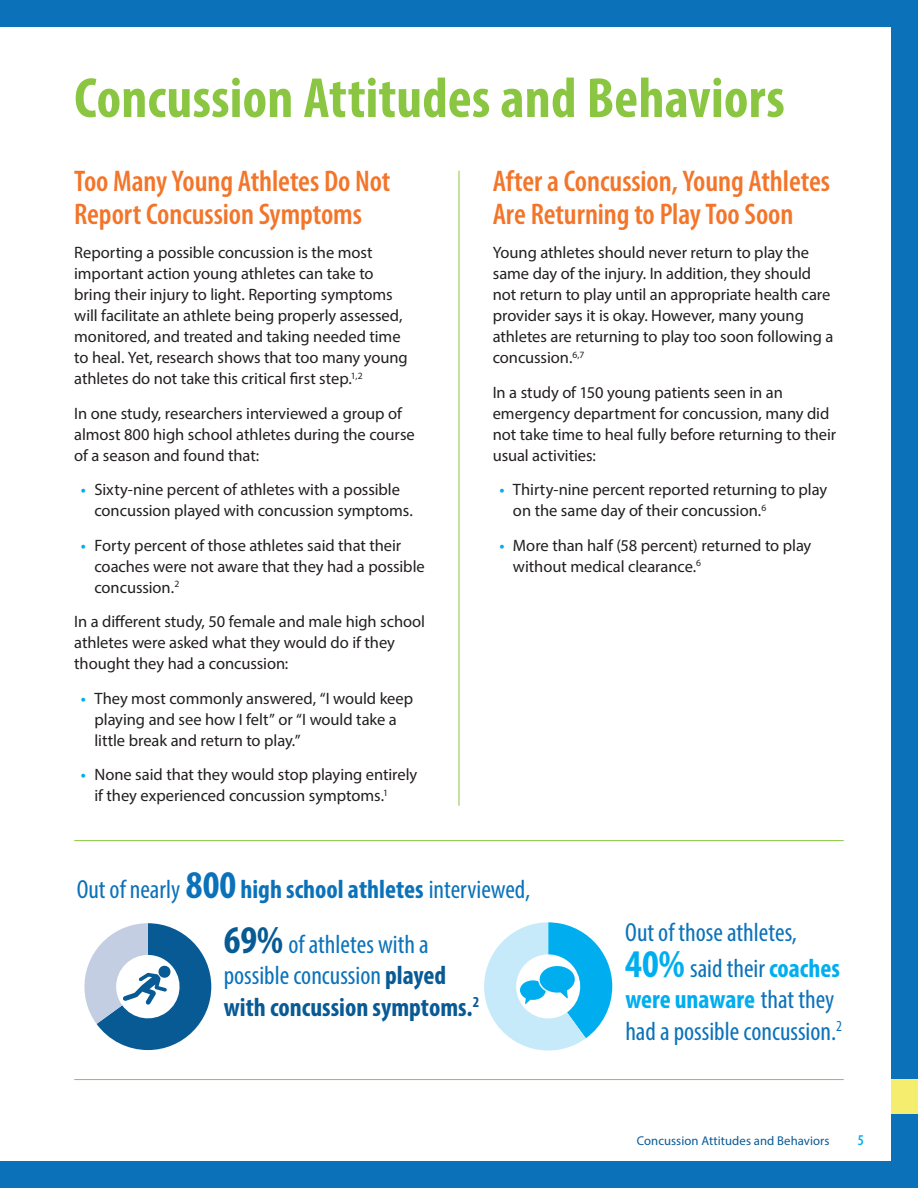
<style>
.page{position:relative;width:918px;height:1188px;background:#0b72ba}
.page>*{position:absolute;margin:0;border:0;box-sizing:border-box;transform-origin:0 0}
.t1{font:700 condensed 57px "Myriad Pro";letter-spacing:.005em;color:#8bc642}
.t2{font:600 condensed 30px/33px "Myriad Pro";letter-spacing:-.005em;color:#f3752a}
.t3{font:condensed 26.25px/31.5px "Myriad Pro";color:#0b72ba}
.t4{font:16.5px/21px "Myriad Pro";letter-spacing:-.005em;color:#231f20}
.t5{font:600 16.5px "Myriad Pro";color:#00aeef}
.t6{font:600 condensed 15px "Myriad Pro";color:#00aeef}
.t7{font:12.75px "Myriad Pro";letter-spacing:.01em;color:#085a95}
.s1{font-weight:700;font-size:39.45px}
.s2{font-weight:700}
.s3{font-weight:700;font-size:39.45px;color:#085a95}
.s4{font-weight:700;color:#085a95}
.s5{font-weight:700;font-size:39.45px;color:#00aeef}
.s6{font-weight:700;color:#00aeef}
</style>
<div class="page">
<div style="left:0;top:1079px;width:918px;height:35px;background:#f4ed6e"></div>
<div style="left:0;top:27px;width:891px;height:1134px;background:#fff"></div>
<hr style="left:459px;top:171px;width:1px;height:635px;background:#8bc642">
<hr style="left:74px;top:840px;width:770px;height:1px;background:#8bc642">
<hr style="left:74px;top:1079px;width:770px;height:1px;background:#8bc642">
<svg style="left:84px;top:923px;width:127px;height:127px"></svg>
<svg style="left:484px;top:922px;width:128px;height:129px"></svg>
<h2 class="t1" style="left:74px;top:62px;width:712px">Concussion Attitudes and Behaviors</h2>
<h3 class="t2" style="left:74px;top:164px;width:318px">Too Many Young Athletes Do Not<br>Report Concussion Symptoms</h3>
<p class="t4" style="left:74px;top:242px;width:335px">Reporting a possible concussion is the most important action young athletes can take to bring their injury to light. Reporting symptoms will facilitate an athlete being properly assessed, monitored, and treated and taking needed time to heal. Yet, research shows that too many young athletes do not take this critical first step.<sup>1,2</sup></p>
<p class="t4" style="left:74px;top:402px;width:342px">In one study, researchers interviewed a group of almost 800 high school athletes during the course of a season and found that:</p>
<p class="t5" style="left:81px;top:479px;width:7px">•</p>
<p class="t4" style="left:94px;top:479px;width:320px">Sixty-nine percent of athletes with a possible concussion played with concussion symptoms.</p>
<p class="t4" style="left:94px;top:534px;width:332px">Forty percent of those athletes said that their coaches were not aware that they had a possible concussion.<sup>2</sup></p>
<p class="t4" style="left:74px;top:611px;width:352px">In a different study, 50 female and male high school athletes were asked what they would do if they thought they had a concussion:</p>
<p class="t5" style="left:81px;top:687px;width:7px">•</p>
<p class="t5" style="left:81px;top:534px;width:7px">•</p>
<p class="t4" style="left:94px;top:687px;width:320px">They most commonly answered, “I would keep playing and see how I felt” or “I would take a little break and return to play.”</p>
<p class="t4" style="left:94px;top:764px;width:324px">None said that they would stop playing entirely if they experienced concussion symptoms.<sup>1</sup></p>
<p class="t5" style="left:81px;top:764px;width:7px">•</p>
<h3 class="t2" style="left:493px;top:164px;width:339px">After a Concussion, Young Athletes<br>Are Returning to Play Too Soon</h3>
<p class="t4" style="left:493px;top:242px;width:342px">Young athletes should never return to play the same day of the injury. In addition, they should not return to play until an appropriate health care provider says it is okay. However, many young athletes are returning to play too soon following a concussion.<sup>6,7</sup></p>
<p class="t4" style="left:493px;top:381px;width:345px">In a study of 150 young patients seen in an emergency department for concussion, many did not take time to heal fully before returning to their usual activities:</p>
<p class="t5" style="left:499px;top:479px;width:7px">•</p>
<p class="t4" style="left:513px;top:479px;width:316px">Thirty-nine percent reported returning to play on the same day of their concussion.<sup>6</sup></p>
<p class="t4" style="left:513px;top:534px;width:300px">More than half (58 percent) returned to play without medical clearance.<sup>6</sup></p>
<p class="t5" style="left:499px;top:534px;width:7px">•</p>
<h4 class="t3" style="left:77px;top:873px;width:455px">Out of nearly <span class="s1">800</span> <span class="s2">high school athletes</span> interviewed,</h4>
<p class="t3" style="left:224px;top:928px;width:257px"><span class="s3">69%</span> of athletes with a possible concussion <span class="s4">played with concussion symptoms.</span><sup>2</sup></p>
<p class="t3" style="left:625px;top:914px;width:216px;line-height:35.4px">Out of those athletes,<br><span class="s5">40%</span> said their <span class="s6">coaches</span></p>
<p class="t3" style="left:625px;top:983px;width:218px"><span class="s6">were unaware</span> that they had a possible concussion.<sup>2</sup></p>
<p class="t7" style="left:637px;top:1133px;width:194px">Concussion Attitudes and Behaviors</p>
<p class="t6" style="left:858px;top:1131px;width:8px">5</p>
</div>
